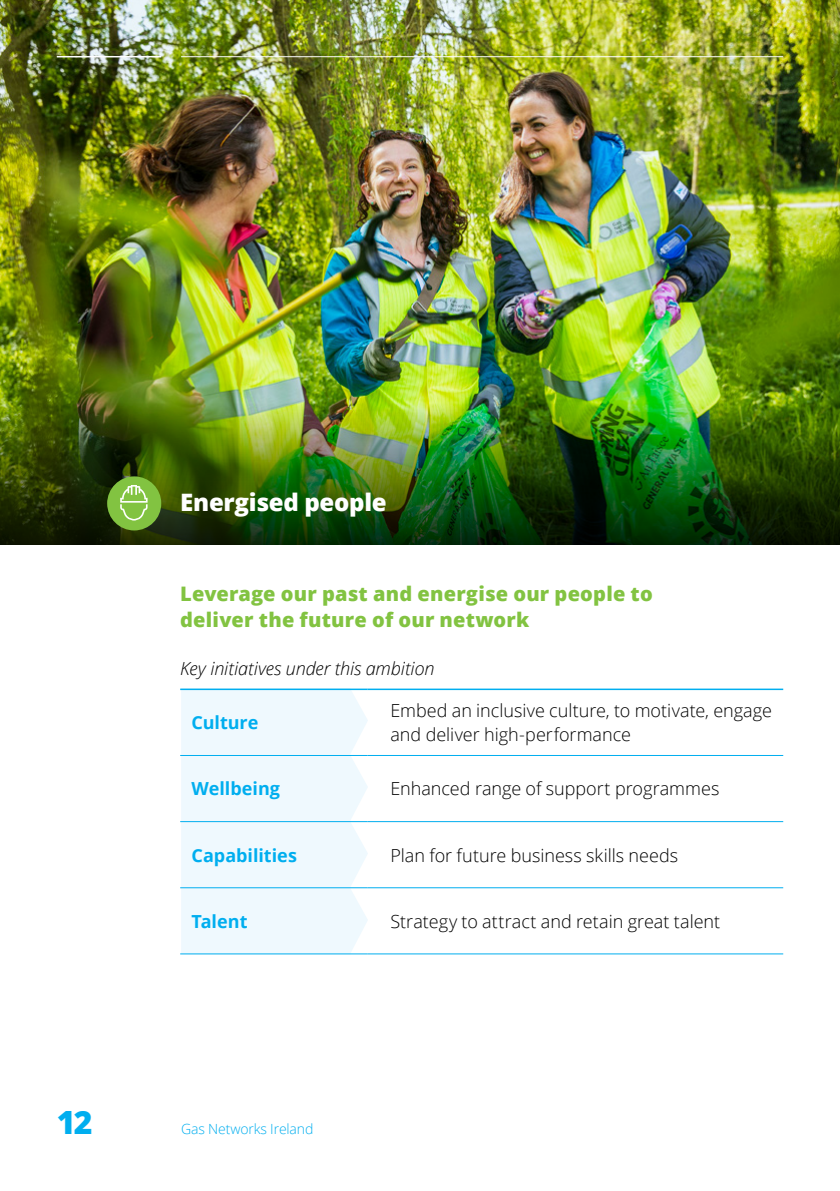
<style>
.page{position:relative;width:840px;height:1191px;background:#fff}
.page>*{position:absolute;margin:0;border:0;box-sizing:border-box;transform-origin:0 0}
.t1{font:800 32px "Open Sans";color:#00aeef}
.t2{font:800 24px "Open Sans";letter-spacing:-.01em;color:#fff}
.t3{font:800 20px/26px "Open Sans";letter-spacing:.01em;color:#82c341}
.t4{font:300 18px/24px "Open Sans";color:#000}
.t5{font:700 18px "Open Sans";color:#00aeef}
.t6{font:italic 300 18px "Open Sans";letter-spacing:-.005em;color:#000}
.t7{font:300 14px "Open Sans";letter-spacing:-.01em;color:#00aeef}
</style>
<div class="page">
<img style="left:0;top:0;width:839px;height:403px">
<img style="left:0;top:403px;width:839px;height:141px">
<div style="left:181px;top:690px;width:187px;height:263px;background:#eff9fe"></div>
<hr style="left:180px;top:755px;width:187px;height:1px;background:#00aeef">
<hr style="left:367px;top:755px;width:415px;height:1px;background:#00aeef">
<hr style="left:180px;top:821px;width:187px;height:1px;background:#00aeef">
<hr style="left:367px;top:821px;width:415px;height:1px;background:#00aeef">
<hr style="left:180px;top:887px;width:187px;height:1px;background:#00aeef">
<hr style="left:367px;top:887px;width:415px;height:1px;background:#00aeef">
<hr style="left:180px;top:953px;width:187px;height:1px;background:#00aeef">
<hr style="left:367px;top:953px;width:415px;height:1px;background:#00aeef">
<hr style="left:180px;top:688px;width:187px;height:2px;background:#00aeef">
<hr style="left:367px;top:688px;width:415px;height:2px;background:#00aeef">
<div style="left:107px;top:476px;width:54px;height:54px;background:#82c341;border-radius:50%"></div>
<svg style="left:120px;top:485px;width:27px;height:35px"></svg>
<hr style="left:57px;top:56px;width:104px;height:1px;background:#fff">
<hr style="left:181px;top:56px;width:601px;height:1px;background:#fff">
<p class="t1" style="left:57px;top:1098px;width:37px">12</p>
<h2 class="t2" style="left:180px;top:484px;width:208px">Energised people</h2>
<p class="t3" style="left:180px;top:579px;width:474px">Leverage our past and energise our people to deliver the future of our network</p>
<p class="t6" style="left:180px;top:656px;width:256px">Key initiatives under this ambition</p>
<p class="t5" style="left:191px;top:710px;width:68px">Culture</p>
<p class="t4" style="left:390px;top:698px;width:383px">Embed an inclusive culture, to motivate, engage and deliver high-performance</p>
<p class="t5" style="left:191px;top:776px;width:90px">Wellbeing</p>
<p class="t4" style="left:390px;top:776px;width:330px">Enhanced range of support programmes</p>
<p class="t5" style="left:191px;top:842px;width:107px">Capabilities</p>
<p class="t4" style="left:390px;top:842px;width:289px">Plan for future business skills needs</p>
<p class="t5" style="left:191px;top:908px;width:57px">Talent</p>
<p class="t4" style="left:390px;top:908px;width:331px">Strategy to attract and retain great talent</p>
<p class="t7" style="left:181px;top:1119px;width:134px">Gas Networks Ireland</p>
</div>
